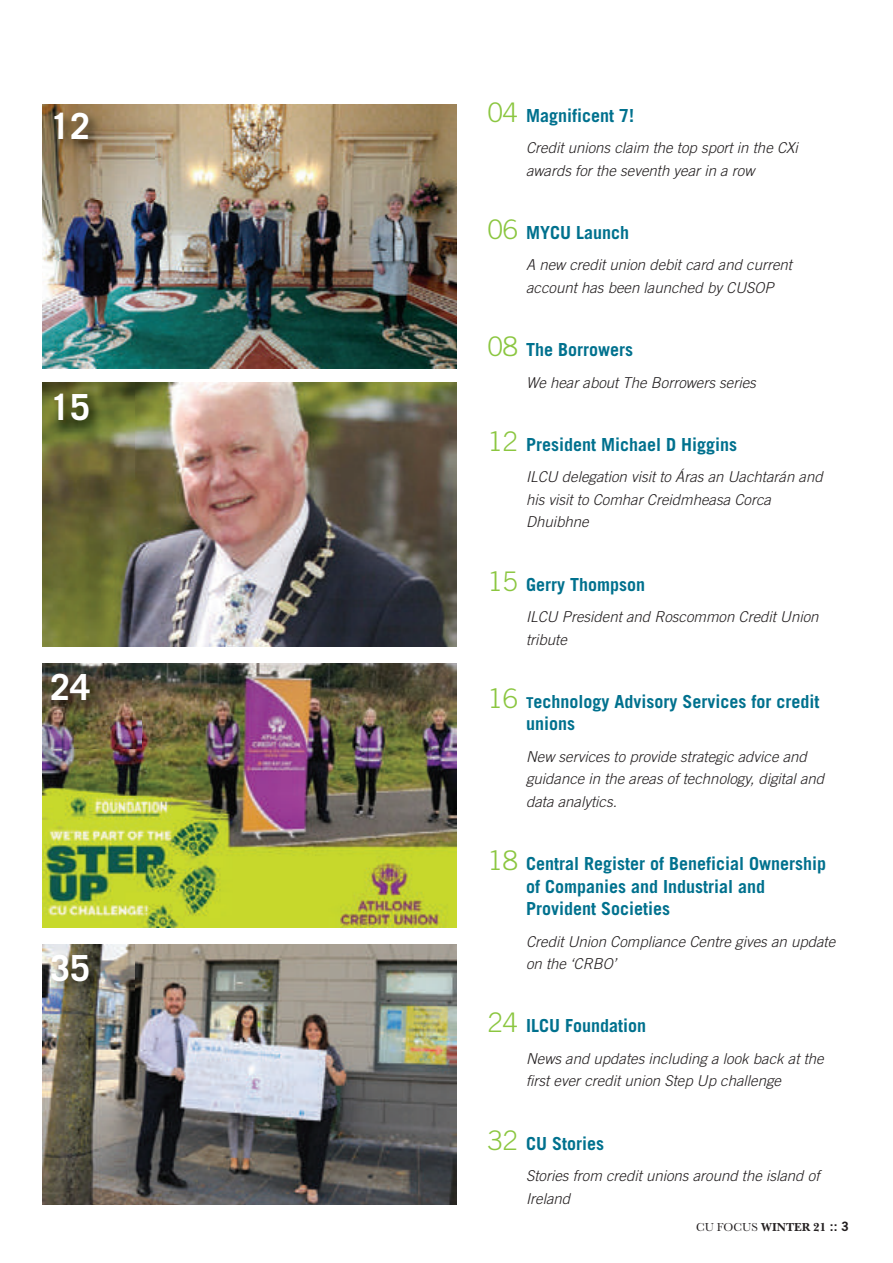
<style>
.page{position:relative;width:893px;height:1263px;background:#fff}
.page>*{position:absolute;margin:0;border:0;box-sizing:border-box;transform-origin:0 0}
.t1{font:700 36px "Trade Gothic LT Std";color:#fff}
.t2{font:700 18px/22.5px "Trade Gothic LT Std";color:#00718e}
.t3{font:italic 300 15px/22.5px "Trade Gothic LT Std";color:#231f20}
.t4{font:700 12px "Baskerville No 2 BT";color:#231f20}
.s1{font-weight:300;font-size:27px;color:#8bc640}
.s2{font-size:15px}
.s3{font-family:"Baskerville";font-weight:400}
.s4{font-family:"News Gothic Std"}
</style>
<div class="page">
<img style="left:43px;top:104px;width:414px;height:264px">
<img style="left:42px;top:104px;width:112px;height:95px">
<img style="left:43px;top:383px;width:414px;height:263px">
<img style="left:42px;top:382px;width:93px;height:98px">
<img style="left:43px;top:663px;width:414px;height:264px">
<img style="left:42px;top:663px;width:99px;height:85px">
<img style="left:43px;top:944px;width:414px;height:260px">
<img style="left:42px;top:944px;width:93px;height:85px">
<h1 class="t1" style="left:50px;top:113px;width:42px">12</h1>
<h1 class="t1" style="left:50px;top:393px;width:42px">15</h1>
<h1 class="t1" style="left:50px;top:674px;width:42px">24</h1>
<h1 class="t1" style="left:50px;top:955px;width:42px">35</h1>
<p class="t2" style="left:488px;top:106px;width:148px"><span class="s1">04</span> Magnificent 7!</p>
<p class="t3" style="left:526px;top:138px;width:273px">Credit unions claim the top sport in the CXi awards for the seventh year in a row</p>
<p class="t2" style="left:488px;top:223px;width:143px"><span class="s1">06</span> MYCU Launch</p>
<p class="t3" style="left:526px;top:255px;width:267px">A new credit union debit card and current account has been launched by CUSOP</p>
<p class="t2" style="left:488px;top:340px;width:147px"><span class="s1">08</span> The Borrowers</p>
<p class="t3" style="left:526px;top:372px;width:231px">We hear about The Borrowers series</p>
<p class="t2" style="left:488px;top:435px;width:251px"><span class="s1">12</span> President Michael D Higgins</p>
<p class="t3" style="left:526px;top:467px;width:298px">ILCU delegation visit to Áras an Uachtarán and his visit to Comhar Creidmheasa Corca<br>Dhuibhne</p>
<p class="t2" style="left:488px;top:574px;width:159px"><span class="s1">15</span> Gerry Thompson</p>
<p class="t3" style="left:526px;top:607px;width:294px">ILCU President and Roscommon Credit Union tribute</p>
<p class="t2" style="left:526px;top:692px;width:295px;text-indent:-38px"><span class="s1">16</span> <span class="s2">T</span>echnology Advisory Services for credit unions</p>
<p class="t3" style="left:526px;top:746px;width:300px">New services to provide strategic advice and guidance in the areas of technology, digital and data analytics.</p>
<p class="t2" style="left:526px;top:854px;width:302px;text-indent:-38px"><span class="s1">18</span> Central Register of Beneficial Ownership of Companies and Industrial and<br>Provident Societies</p>
<p class="t3" style="left:526px;top:931px;width:311px">Credit Union Compliance Centre gives an update on the ‘CRBO’</p>
<p class="t2" style="left:488px;top:1016px;width:160px"><span class="s1">24</span> ILCU Foundation</p>
<p class="t3" style="left:526px;top:1048px;width:299px">News and updates including a look back at the first ever credit union Step Up challenge</p>
<p class="t2" style="left:488px;top:1133px;width:118px"><span class="s1">32</span> CU Stories</p>
<p class="t3" style="left:526px;top:1166px;width:295px">Stories from credit unions around the island of<br>Ireland</p>
<p class="t4" style="left:696px;top:1223px;width:154px"><span class="s3">CU FOCUS</span> WINTER 21 <span class="s4">:: 3</span></p>
</div>
